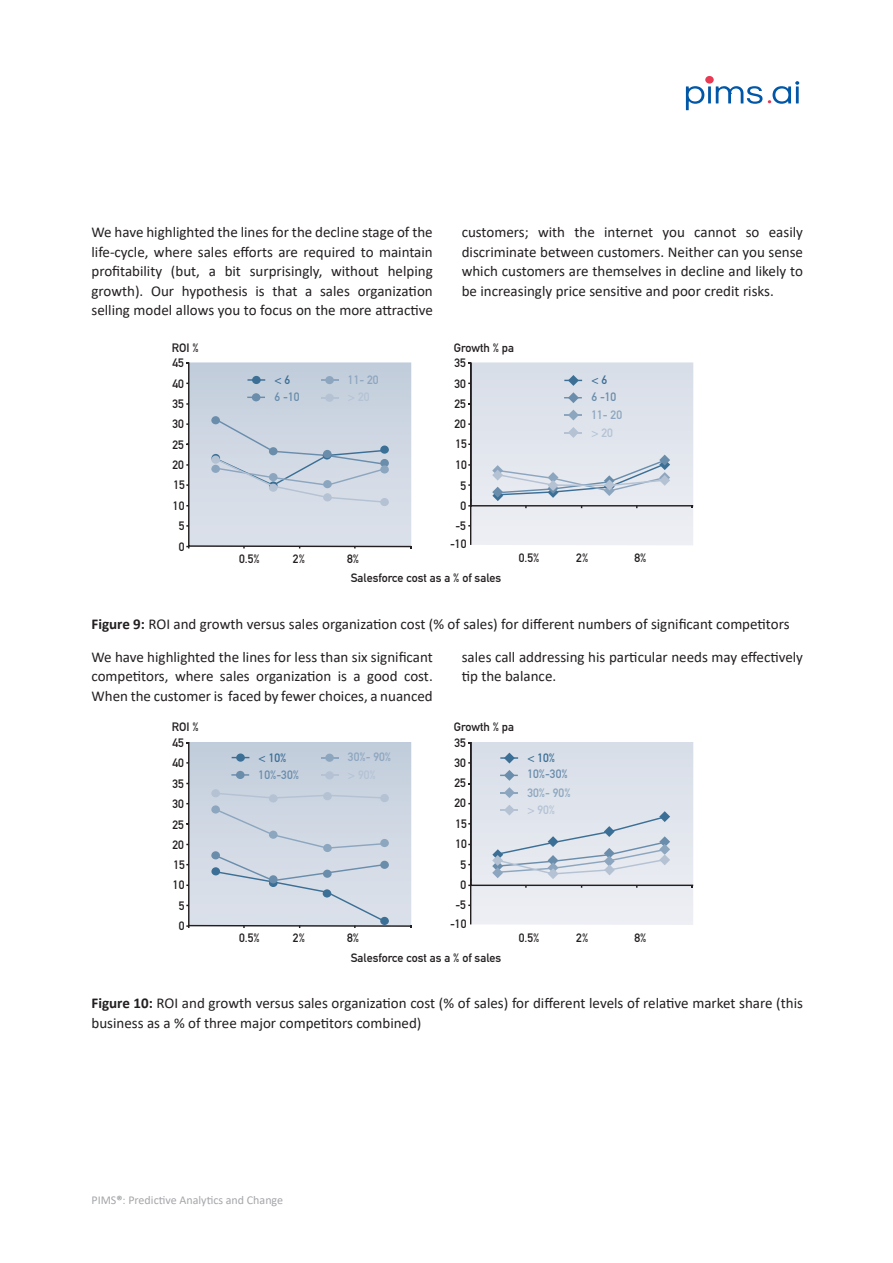
<style>
.page{position:relative;width:893px;height:1263px;background:#fff}
.page>*{position:absolute;margin:0;border:0;box-sizing:border-box;transform-origin:0 0}
._20_Fliess_HelvRoman_8_75_11_75_schw{font:15px/19.5px "Calibri";color:#231f20;text-align:justify}
.t1{font:12px/20.4px "DIN Mittelschrift";color:#231f20;text-align:center}
._20_Fliess_HelvRoman_8_75_11_75_schw-2{font:12px "Calibri";color:#a5a6aa}
.t2{font:12px/16.5px "DIN Mittelschrift";color:#6a8dac}
.t3{font:12px/17.4px "DIN Mittelschrift";color:#8da6bf}
.s1{color:#3b6f95}
.s2{color:#b4c2d4}
.s3{font-weight:700}
.s4{color:#828487}
.s5{font-weight:300;color:#97999c}
</style>
<div class="page">
<svg style="left:186px;top:362px;width:507px;height:186px;background:#d7dde6"></svg>
<svg style="left:186px;top:742px;width:226px;height:186px;background:#c9d2de"></svg>
<div style="left:325px;top:771px;width:9px;height:8px;background:#b4c2d4;border-radius:50%"></div>
<svg style="left:468px;top:742px;width:225px;height:183px;background:#dce1e9"></svg>
<svg style="left:686px;top:86px;width:18px;height:24px"></svg>
<hr style="left:708px;top:86px;width:3px;height:17px;background:#0057a7">
<div style="left:705px;top:76px;width:9px;height:8px;background:#e93a54;border-radius:50%"></div>
<svg style="left:768px;top:81px;width:31px;height:23px"></svg>
<svg style="left:716px;top:86px;width:46px;height:18px"></svg>
<p class="_20_Fliess_HelvRoman_8_75_11_75_schw" style="left:91px;top:222px;width:343px">We have highlighted the lines for the decline stage of the life-cycle, where sales efforts are required to maintain profitability (but, a bit surprisingly, without helping growth). Our hypothesis is that a sales organization selling model allows you to focus on the more attractive</p>
<p class="_20_Fliess_HelvRoman_8_75_11_75_schw" style="left:462px;top:222px;width:343px">customers; with the internet you cannot so easily discriminate between customers. Neither can you sense which customers are themselves in decline and likely to be increasingly price sensitive and poor credit risks.</p>
<p class="t1" style="left:172px;top:337px;width:28px">ROI %</p>
<p class="t1" style="left:454px;top:337px;width:62px">Growth % pa</p>
<p class="t1" style="left:172px;top:353px;width:13px">45</p>
<p class="t1" style="left:454px;top:353px;width:13px">35</p>
<p class="t1" style="left:172px;top:373px;width:13px">40</p>
<p class="t1" style="left:172px;top:394px;width:13px">35</p>
<p class="t1" style="left:172px;top:414px;width:13px">30</p>
<p class="t2" style="left:274px;top:372px;width:27px"><span class="s1">&lt; 6<br></span>6 -10</p>
<p class="t3" style="left:348px;top:371px;width:32px">11- 20</p>
<p class="t2" style="left:591px;top:371px;width:27px;line-height:17px"><span class="s1">&lt; 6<br></span>6 -10</p>
<p class="t3" style="left:591px;top:406px;width:32px">11- 20 <span class="s2">&gt; 20</span></p>
<p class="t1" style="left:454px;top:373px;width:13px">30</p>
<p class="t1" style="left:454px;top:393px;width:13px">25</p>
<p class="t1" style="left:454px;top:413px;width:13px">20</p>
<p class="t1" style="left:172px;top:434px;width:13px">25</p>
<p class="t1" style="left:455px;top:434px;width:13px">15</p>
<p class="t1" style="left:172px;top:455px;width:13px">20</p>
<p class="t1" style="left:455px;top:454px;width:13px">10</p>
<p class="t1" style="left:173px;top:475px;width:13px">15</p>
<p class="t1" style="left:461px;top:475px;width:7px">5</p>
<p class="t1" style="left:173px;top:495px;width:13px">10<br>5<br>0</p>
<p class="t1" style="left:461px;top:495px;width:7px">0</p>
<p class="t1" style="left:455px;top:515px;width:12px">-5</p>
<p class="t1" style="left:450px;top:534px;width:18px">-10</p>
<p class="t1" style="left:239px;top:548px;width:22px">0.5%</p>
<p class="t1" style="left:293px;top:548px;width:13px">2%</p>
<p class="t1" style="left:347px;top:548px;width:13px">8%</p>
<p class="t1" style="left:519px;top:548px;width:22px">0.5%</p>
<p class="t1" style="left:576px;top:548px;width:13px">2%</p>
<p class="t1" style="left:634px;top:548px;width:13px">8%</p>
<p class="t1" style="left:351px;top:567px;width:152px">Salesforce cost as a % of sales</p>
<p class="_20_Fliess_HelvRoman_8_75_11_75_schw" style="left:91px;top:614px;width:700px"><span class="s3">Figure 9:</span> ROI and growth versus sales organization cost (% of sales) for different numbers of significant competitors</p>
<p class="_20_Fliess_HelvRoman_8_75_11_75_schw" style="left:91px;top:647px;width:343px">We have highlighted the lines for less than six significant competitors, where sales organization is a good cost.<br>When the customer is faced by fewer choices, a nuanced</p>
<p class="_20_Fliess_HelvRoman_8_75_11_75_schw" style="left:462px;top:647px;width:343px">sales call addressing his particular needs may effectively tip the balance.</p>
<p class="t1" style="left:172px;top:717px;width:28px">ROI %</p>
<p class="t1" style="left:454px;top:717px;width:62px">Growth % pa</p>
<p class="t1" style="left:172px;top:732px;width:13px">45</p>
<p class="t1" style="left:454px;top:732px;width:13px">35</p>
<p class="t1" style="left:172px;top:753px;width:13px">40</p>
<p class="t1" style="left:172px;top:773px;width:13px">35</p>
<p class="t1" style="left:172px;top:793px;width:13px">30</p>
<p class="t2" style="left:259px;top:748px;width:42px;line-height:17.4px"><span class="s1">&lt; 10%<br></span>10%-30%</p>
<p class="t3" style="left:348px;top:748px;width:45px">30%- 90%</p>
<p class="t2" style="left:527px;top:749px;width:42px"><span class="s1">&lt; 10%<br></span>10%-30%</p>
<p class="t3" style="left:527px;top:783px;width:45px">30%- 90% <span class="s2">&gt; 90%</span></p>
<p class="t1" style="left:454px;top:753px;width:13px">30</p>
<p class="t1" style="left:454px;top:773px;width:13px">25</p>
<p class="t1" style="left:454px;top:793px;width:13px">20</p>
<p class="t1" style="left:172px;top:814px;width:13px">25</p>
<p class="t1" style="left:455px;top:813px;width:13px">15</p>
<p class="t1" style="left:172px;top:834px;width:13px">20</p>
<p class="t1" style="left:455px;top:834px;width:13px">10</p>
<p class="t1" style="left:173px;top:854px;width:13px">15</p>
<p class="t1" style="left:461px;top:855px;width:7px">5</p>
<p class="t1" style="left:173px;top:875px;width:13px">10<br>5<br>0</p>
<p class="t1" style="left:461px;top:874px;width:7px">0</p>
<p class="t1" style="left:455px;top:894px;width:12px">-5</p>
<p class="t1" style="left:450px;top:913px;width:18px">-10</p>
<p class="t1" style="left:239px;top:928px;width:22px">0.5%</p>
<p class="t1" style="left:293px;top:928px;width:13px">2%</p>
<p class="t1" style="left:347px;top:928px;width:13px">8%</p>
<p class="t1" style="left:519px;top:927px;width:22px">0.5%</p>
<p class="t1" style="left:576px;top:927px;width:13px">2%</p>
<p class="t1" style="left:634px;top:927px;width:13px">8%</p>
<p class="t1" style="left:351px;top:947px;width:152px">Salesforce cost as a % of sales</p>
<p class="_20_Fliess_HelvRoman_8_75_11_75_schw" style="left:91px;top:993px;width:713px"><span class="s3">Figure 10:</span> ROI and growth versus sales organization cost (% of sales) for different levels of relative market share (this business as a % of three major competitors combined)</p>
<p class="_20_Fliess_HelvRoman_8_75_11_75_schw-2" style="left:91px;top:1192px;width:193px">PIMS<span class="s4">®</span><span class="s5">:</span> Predictive Analytics and Change</p>
</div>
